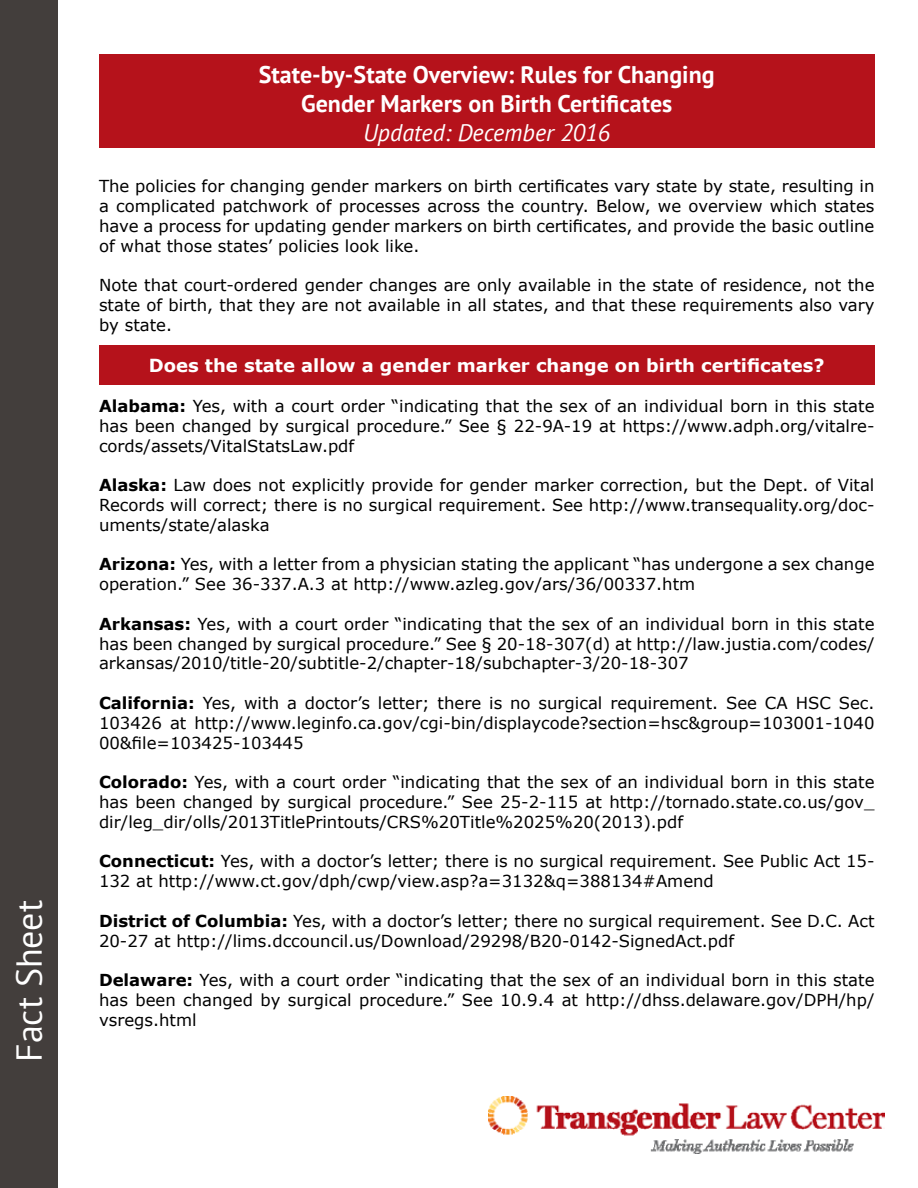
<style>
.page{position:relative;width:918px;height:1188px;background:#fff}
.page>*{position:absolute;margin:0;border:0;box-sizing:border-box;transform-origin:0 0}
.t1{font:36px "PT Sans";color:#fff}
.t2{font:700 24px/28.8px "PT Sans";color:#fff;text-align:center}
.t3{font:italic 24px "PT Sans";color:#fff}
.t4{font:700 18px "Verdana";color:#fff}
.t5{font:16.5px/19.8px "Verdana";color:#000;text-align:justify}
.s1{font-weight:700}
</style>
<div class="page">
<img style="left:488px;top:1096px;width:397px;height:57px">
<div style="left:0;top:0;width:58px;height:1188px;background:#433e3c"></div>
<div style="left:99px;top:346px;width:775px;height:39px;background:#b5121b"></div>
<div style="left:99px;top:54px;width:775px;height:94px;background:#b5121b"></div>
<h1 class="t1" style="left:6px;top:1062px;width:163px;rotate:-90deg">Fact Sheet</h1>
<h2 class="t2" style="left:259px;top:60px;width:457px">State-by-State Overview: Rules for Changing<br>Gender Markers on Birth Certificates</h2>
<h2 class="t3" style="left:363px;top:117px;width:249px">Updated: December 2016</h2>
<p class="t5" style="left:99px;top:176px;width:777px">The policies for changing gender markers on birth certificates vary state by state, resulting in a complicated patchwork of processes across the country. Below, we overview which states have a process for updating gender markers on birth certificates, and provide the basic outline of what those states’ policies look like.</p>
<p class="t5" style="left:99px;top:275px;width:777px">Note that court-ordered gender changes are only available in the state of residence, not the state of birth, that they are not available in all states, and that these requirements also vary by state.</p>
<p class="t4" style="left:149px;top:353px;width:677px">Does the state allow a gender marker change on birth certificates?</p>
<p class="t5" style="left:99px;top:396px;width:777px"><span class="s1">Alabama:</span> Yes, with a court order “indicating that the sex of an individual born in this state has been changed by surgical procedure.” See § 22-9A-19 at https://www.adph.org/vitalre&shy;cords/assets/VitalStatsLaw.pdf</p>
<p class="t5" style="left:99px;top:475px;width:777px"><span class="s1">Alaska:</span> Law does not explicitly provide for gender marker correction, but the Dept. of Vital Records will correct; there is no surgical requirement. See http://www.transequality.org/doc&shy;uments/state/alaska</p>
<p class="t5" style="left:99px;top:554px;width:777px"><span class="s1">Arizona:</span> Yes, with a letter from a physician stating the applicant “has undergone a sex change operation.” See 36-337.A.3 at http://www.azleg.gov/ars/36/00337.htm</p>
<p class="t5" style="left:99px;top:614px;width:777px"><span class="s1">Arkansas:</span> Yes, with a court order “indicating that the sex of an individual born in this state has been changed by surgical procedure.” See § 20-18-307(d) at http://law.justia.com/codes/ arkansas/2010/title-20/subtitle-2/chapter-18/subchapter-3/20-18-307</p>
<p class="t5" style="left:99px;top:693px;width:777px"><span class="s1">California:</span> Yes, with a doctor’s letter; there is no surgical requirement. See CA HSC Sec.<br>103426 at http://www.leginfo.ca.gov/cgi-bin/displaycode?section=hsc&amp;group=103001-1040<br>00&amp;file=103425-103445</p>
<p class="t5" style="left:99px;top:772px;width:777px"><span class="s1">Colorado:</span> Yes, with a court order “indicating that the sex of an individual born in this state has been changed by surgical procedure.” See 25-2-115 at http://tornado.state.co.us/gov_ dir/leg_dir/olls/2013TitlePrintouts/CRS%20Title%2025%20(2013).pdf</p>
<p class="t5" style="left:99px;top:851px;width:777px"><span class="s1">Connecticut:</span> Yes, with a doctor’s letter; there is no surgical requirement. See Public Act 15-<br>132 at http://www.ct.gov/dph/cwp/view.asp?a=3132&amp;q=388134#Amend</p>
<p class="t5" style="left:99px;top:911px;width:777px"><span class="s1">District of Columbia:</span> Yes, with a doctor’s letter; there no surgical requirement. See D.C. Act<br>20-27 at http://lims.dccouncil.us/Download/29298/B20-0142-SignedAct.pdf</p>
<p class="t5" style="left:99px;top:970px;width:777px"><span class="s1">Delaware:</span> Yes, with a court order “indicating that the sex of an individual born in this state has been changed by surgical procedure.” See 10.9.4 at http://dhss.delaware.gov/DPH/hp/ vsregs.html</p>
</div>
